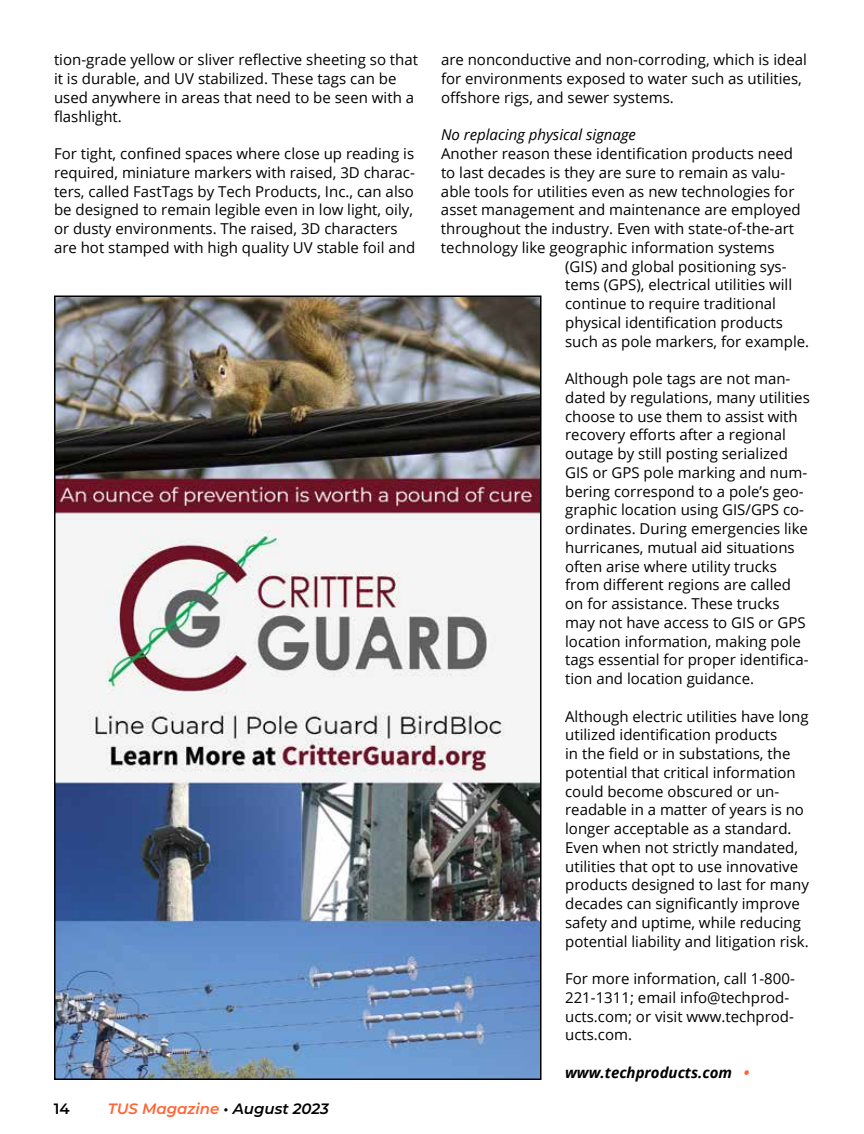
<style>
.page{position:relative;width:864px;height:1134px;background:#fff}
.page>*{position:absolute;margin:0;border:0;box-sizing:border-box;transform-origin:0 0}
.t1{font:15px/18.8px "Open Sans";color:#000}
.t2{font:italic 15px "Open Sans";color:#000}
.t3{font:italic 600 15px "Montserrat";color:#ff6534}
.t4{font:italic 700 15px "Open Sans";color:#000}
.t5{font:600 15px "Montserrat";color:#000}
.s1{color:#000}
.s2{color:#ff6534}
</style>
<div class="page">
<img style="left:57px;top:299px;width:482px;height:778px">
<p class="t1" style="left:54px;top:50px;width:366px">tion-grade yellow or sliver reflective sheeting so that it is durable, and UV stabilized. These tags can be used anywhere in areas that need to be seen with a flashlight.</p>
<p class="t1" style="left:54px;top:144px;width:363px">For tight, confined spaces where close up reading is required, miniature markers with raised, 3D charac&shy;ters, called FastTags by Tech Products, Inc., can also be designed to remain legible even in low light, oily, or dusty environments. The raised, 3D characters are hot stamped with high quality UV stable foil and</p>
<p class="t5" style="left:54px;top:1098px;width:17px">14</p>
<p class="t3" style="left:108px;top:1098px;width:223px">TUS Magazine <span class="s1">• August 2023</span></p>
<p class="t1" style="left:441px;top:50px;width:367px">are nonconductive and non-corroding, which is ideal for environments exposed to water such as utilities, offshore rigs, and sewer systems.</p>
<p class="t2" style="left:441px;top:125px;width:196px">No replacing physical signage</p>
<p class="t1" style="left:441px;top:144px;width:354px">Another reason these identification products need</p>
<p class="t1" style="left:441px;top:163px;width:346px">to last decades is they are sure to remain as valu-</p>
<p class="t1" style="left:441px;top:182px;width:355px">able tools for utilities even as new technologies for</p>
<p class="t1" style="left:441px;top:200px;width:361px">asset management and maintenance are employed</p>
<p class="t1" style="left:441px;top:219px;width:355px">throughout the industry. Even with state-of-the-art</p>
<p class="t1" style="left:441px;top:238px;width:335px">technology like geographic information systems</p>
<p class="t1" style="left:565px;top:257px;width:223px">(GIS) and global positioning sys-</p>
<p class="t1" style="left:565px;top:275px;width:229px">tems (GPS), electrical utilities will</p>
<p class="t1" style="left:565px;top:294px;width:212px">continue to require traditional</p>
<p class="t1" style="left:565px;top:313px;width:219px">physical identification products</p>
<p class="t1" style="left:565px;top:332px;width:246px">such as pole markers, for example.</p>
<p class="t1" style="left:565px;top:369px;width:246px">Although pole tags are not man&shy;dated by regulations, many utilities choose to use them to assist with recovery efforts after a regional outage by still posting serialized GIS or GPS pole marking and num&shy;bering correspond to a pole’s geo&shy;graphic location using GIS/GPS co&shy;ordinates. During emergencies like hurricanes, mutual aid situations often arise where utility trucks from different regions are called on for assistance. These trucks may not have access to GIS or GPS location information, making pole tags essential for proper identifica&shy;tion and location guidance.</p>
<p class="t1" style="left:565px;top:707px;width:245px">Although electric utilities have long utilized identification products<br>in the field or in substations, the potential that critical information could become obscured or un&shy;readable in a matter of years is no longer acceptable as a standard.<br>Even when not strictly mandated, utilities that opt to use innovative products designed to last for many decades can significantly improve safety and uptime, while reducing potential liability and litigation risk.</p>
<p class="t1" style="left:565px;top:969px;width:231px">For more information, call 1-800-<br>221-1311; email info@techprod&shy;ucts.com; or visit www.techprod&shy;ucts.com.</p>
<p class="t4" style="left:565px;top:1062px;width:186px">www.techproducts.com <span class="s2">•</span></p>
</div>
